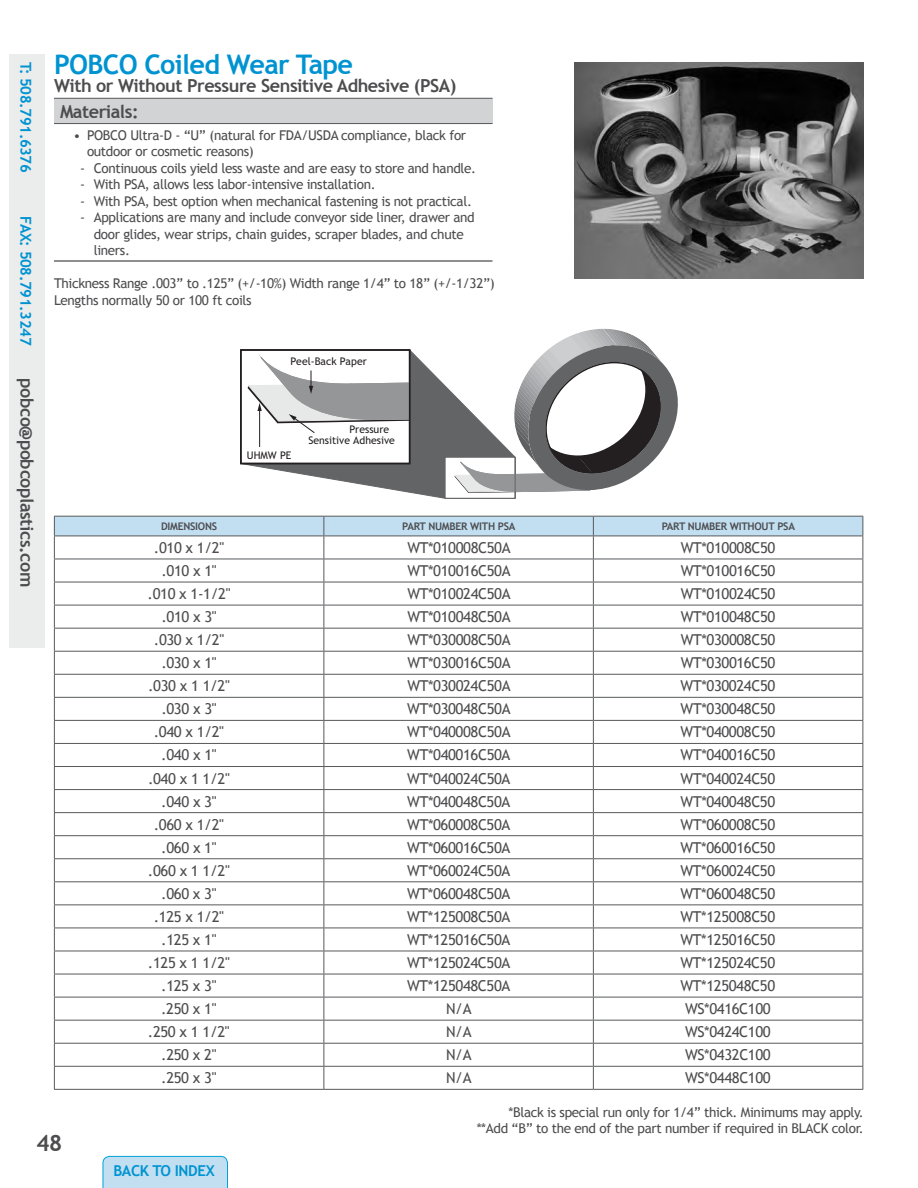
<style>
.page{position:relative;width:918px;height:1188px;background:#fff}
.page>*{position:absolute;margin:0;border:0;box-sizing:border-box;transform-origin:0 0}
.t1{font:700 27px "Trebuchet MS";letter-spacing:-.025em;color:#0093d1}
.t2{font:700 22.5px "Trebuchet MS";color:#4d4d4f}
.Trebuchet_Body{font:700 18px "Trebuchet MS";letter-spacing:-.025em;color:#4d4d4f}
.Part_Number_10pt{font:15px "Trebuchet MS";letter-spacing:-.025em;color:#4d4d4f}
.t3{font:700 15px "Trebuchet MS";letter-spacing:-.025em;color:#0093d1}
.t4{font:13.5px/16.5px "Trebuchet MS";letter-spacing:-.025em;color:#4d4d4f}
.Part_Number{font:700 10.5px "Trebuchet MS";letter-spacing:-.025em;color:#4d4d4f}
.t5{font:10.5px/11.2px "Trebuchet MS";color:#231f20}
</style>
<div class="page">
<div style="left:103px;top:1156px;width:125px;height:32px;background:#c2dff2"></div>
<div style="left:9px;top:54px;width:36px;height:594px;background:#ebecec"></div>
<div style="left:54px;top:98px;width:438px;height:26px;background:#d1d3d4"></div>
<hr style="left:54px;top:98px;width:438px;height:1px;background:#58595b">
<hr style="left:54px;top:123px;width:438px;height:1px;background:#58595b">
<hr style="left:54px;top:261px;width:438px;height:1px;background:#231f20">
<hr style="left:54px;top:1089px;width:270px;height:1px;background:#58595b">
<hr style="left:324px;top:1089px;width:269px;height:1px;background:#58595b">
<hr style="left:593px;top:1089px;width:270px;height:1px;background:#58595b">
<svg style="left:54px;top:516px;width:809px;height:573px"></svg>
<hr style="left:54px;top:536px;width:270px;height:1px;background:#58595b">
<hr style="left:324px;top:536px;width:269px;height:1px;background:#58595b">
<hr style="left:593px;top:536px;width:270px;height:1px;background:#58595b">
<img style="left:575px;top:62px;width:289px;height:217px">
<svg style="left:240px;top:329px;width:438px;height:170px"></svg>
<p class="t1" style="left:54px;top:47px;width:301px">POBCO Coiled Wear Tape</p>
<p class="Trebuchet_Body" style="left:54px;top:74px;width:404px">With or Without Pressure Sensitive Adhesive (PSA)</p>
<p class="Trebuchet_Body" style="left:60px;top:100px;width:80px">Materials:</p>
<p class="t4" style="left:87px;top:127px;width:381px;text-indent:-14px">• POBCO Ultra-D - “U” (natural for FDA/USDA compliance, black for outdoor or cosmetic reasons)</p>
<p class="t4" style="left:80px;top:160px;width:397px">- Continuous coils yield less waste and are easy to store and handle.</p>
<p class="t4" style="left:80px;top:176px;width:297px">- With PSA, allows less labor-intensive installation.</p>
<p class="t4" style="left:80px;top:193px;width:393px">- With PSA, best option when mechanical fastening is not practical.</p>
<p class="t4" style="left:94px;top:209px;width:382px;text-indent:-14px">- Applications are many and include conveyor side liner, drawer and door glides, wear strips, chain guides, scraper blades, and chute liners.</p>
<p class="t4" style="left:54px;top:276px;width:442px">Thickness Range .003” to .125” (+/-10%) Width range 1/4” to 18” (+/-1/32”)</p>
<p class="t4" style="left:54px;top:292px;width:199px">Lengths normally 50 or 100 ft coils</p>
<p class="t3" style="left:35px;top:62px;width:113px;rotate:90deg">T: 508.791.6376</p>
<p class="t3" style="left:35px;top:216px;width:131px;rotate:90deg">FAX: 508.791.3247</p>
<p class="Trebuchet_Body" style="left:38px;top:378px;width:211px;rotate:90deg">pobco@pobcoplastics.com</p>
<p class="t5" style="left:290px;top:356px;width:78px">Peel-Back Paper</p>
<p class="t5" style="left:308px;top:424px;width:88px;text-indent:41px">Pressure<br>Sensitive Adhesive</p>
<p class="t5" style="left:247px;top:450px;width:46px">UHMW PE</p>
<p class="Part_Number" style="left:161px;top:520px;width:58px">DIMENSIONS</p>
<p class="Part_Number" style="left:402px;top:520px;width:115px">PART NUMBER WITH PSA</p>
<p class="Part_Number" style="left:662px;top:520px;width:135px">PART NUMBER WITHOUT PSA</p>
<p class="Part_Number_10pt" style="left:154px;top:539px;width:72px">.010 x 1/2"</p>
<p class="Part_Number_10pt" style="left:407px;top:539px;width:105px">WT*010008C50A</p>
<p class="Part_Number_10pt" style="left:681px;top:539px;width:96px">WT*010008C50</p>
<p class="Part_Number_10pt" style="left:161px;top:562px;width:57px">.010 x 1"</p>
<p class="Part_Number_10pt" style="left:407px;top:562px;width:105px">WT*010016C50A</p>
<p class="Part_Number_10pt" style="left:681px;top:562px;width:96px">WT*010016C50</p>
<p class="Part_Number_10pt" style="left:148px;top:585px;width:84px">.010 x 1-1/2"</p>
<p class="Part_Number_10pt" style="left:407px;top:585px;width:105px">WT*010024C50A</p>
<p class="Part_Number_10pt" style="left:681px;top:585px;width:96px">WT*010024C50</p>
<p class="Part_Number_10pt" style="left:161px;top:608px;width:57px">.010 x 3"</p>
<p class="Part_Number_10pt" style="left:407px;top:608px;width:105px">WT*010048C50A</p>
<p class="Part_Number_10pt" style="left:681px;top:608px;width:96px">WT*010048C50</p>
<p class="Part_Number_10pt" style="left:154px;top:631px;width:72px">.030 x 1/2"</p>
<p class="Part_Number_10pt" style="left:407px;top:631px;width:105px">WT*030008C50A</p>
<p class="Part_Number_10pt" style="left:681px;top:631px;width:96px">WT*030008C50</p>
<p class="Part_Number_10pt" style="left:161px;top:654px;width:57px">.030 x 1"</p>
<p class="Part_Number_10pt" style="left:407px;top:654px;width:105px">WT*030016C50A</p>
<p class="Part_Number_10pt" style="left:681px;top:654px;width:96px">WT*030016C50</p>
<p class="Part_Number_10pt" style="left:148px;top:677px;width:83px">.030 x 1 1/2"</p>
<p class="Part_Number_10pt" style="left:407px;top:677px;width:105px">WT*030024C50A</p>
<p class="Part_Number_10pt" style="left:681px;top:677px;width:96px">WT*030024C50</p>
<p class="Part_Number_10pt" style="left:161px;top:700px;width:57px">.030 x 3"</p>
<p class="Part_Number_10pt" style="left:407px;top:700px;width:105px">WT*030048C50A</p>
<p class="Part_Number_10pt" style="left:681px;top:700px;width:96px">WT*030048C50</p>
<p class="Part_Number_10pt" style="left:154px;top:723px;width:72px">.040 x 1/2"</p>
<p class="Part_Number_10pt" style="left:407px;top:723px;width:105px">WT*040008C50A</p>
<p class="Part_Number_10pt" style="left:681px;top:723px;width:96px">WT*040008C50</p>
<p class="Part_Number_10pt" style="left:161px;top:746px;width:57px">.040 x 1"</p>
<p class="Part_Number_10pt" style="left:407px;top:746px;width:105px">WT*040016C50A</p>
<p class="Part_Number_10pt" style="left:681px;top:746px;width:96px">WT*040016C50</p>
<p class="Part_Number_10pt" style="left:148px;top:769px;width:83px">.040 x 1 1/2"</p>
<p class="Part_Number_10pt" style="left:407px;top:769px;width:105px">WT*040024C50A</p>
<p class="Part_Number_10pt" style="left:681px;top:769px;width:96px">WT*040024C50</p>
<p class="Part_Number_10pt" style="left:161px;top:792px;width:57px">.040 x 3"</p>
<p class="Part_Number_10pt" style="left:407px;top:792px;width:105px">WT*040048C50A</p>
<p class="Part_Number_10pt" style="left:681px;top:792px;width:96px">WT*040048C50</p>
<p class="Part_Number_10pt" style="left:154px;top:815px;width:72px">.060 x 1/2"</p>
<p class="Part_Number_10pt" style="left:407px;top:815px;width:105px">WT*060008C50A</p>
<p class="Part_Number_10pt" style="left:681px;top:815px;width:96px">WT*060008C50</p>
<p class="Part_Number_10pt" style="left:161px;top:839px;width:57px">.060 x 1"</p>
<p class="Part_Number_10pt" style="left:407px;top:839px;width:105px">WT*060016C50A</p>
<p class="Part_Number_10pt" style="left:681px;top:839px;width:96px">WT*060016C50</p>
<p class="Part_Number_10pt" style="left:148px;top:862px;width:83px">.060 x 1 1/2"</p>
<p class="Part_Number_10pt" style="left:407px;top:862px;width:105px">WT*060024C50A</p>
<p class="Part_Number_10pt" style="left:681px;top:862px;width:96px">WT*060024C50</p>
<p class="Part_Number_10pt" style="left:161px;top:885px;width:57px">.060 x 3"</p>
<p class="Part_Number_10pt" style="left:407px;top:885px;width:105px">WT*060048C50A</p>
<p class="Part_Number_10pt" style="left:681px;top:885px;width:96px">WT*060048C50</p>
<p class="Part_Number_10pt" style="left:154px;top:908px;width:72px">.125 x 1/2"</p>
<p class="Part_Number_10pt" style="left:407px;top:908px;width:105px">WT*125008C50A</p>
<p class="Part_Number_10pt" style="left:681px;top:908px;width:96px">WT*125008C50</p>
<p class="Part_Number_10pt" style="left:161px;top:931px;width:57px">.125 x 1"</p>
<p class="Part_Number_10pt" style="left:407px;top:931px;width:105px">WT*125016C50A</p>
<p class="Part_Number_10pt" style="left:681px;top:931px;width:96px">WT*125016C50</p>
<p class="Part_Number_10pt" style="left:148px;top:954px;width:83px">.125 x 1 1/2"</p>
<p class="Part_Number_10pt" style="left:407px;top:954px;width:105px">WT*125024C50A</p>
<p class="Part_Number_10pt" style="left:681px;top:954px;width:96px">WT*125024C50</p>
<p class="Part_Number_10pt" style="left:161px;top:977px;width:57px">.125 x 3"</p>
<p class="Part_Number_10pt" style="left:407px;top:977px;width:105px">WT*125048C50A</p>
<p class="Part_Number_10pt" style="left:681px;top:977px;width:96px">WT*125048C50</p>
<p class="Part_Number_10pt" style="left:161px;top:1000px;width:57px">.250 x 1"</p>
<p class="Part_Number_10pt" style="left:446px;top:1000px;width:27px">N/A</p>
<p class="Part_Number_10pt" style="left:685px;top:1000px;width:87px">WS*0416C100</p>
<p class="Part_Number_10pt" style="left:148px;top:1023px;width:83px">.250 x 1 1/2"</p>
<p class="Part_Number_10pt" style="left:446px;top:1023px;width:27px">N/A</p>
<p class="Part_Number_10pt" style="left:685px;top:1023px;width:87px">WS*0424C100</p>
<p class="Part_Number_10pt" style="left:161px;top:1046px;width:57px">.250 x 2"</p>
<p class="Part_Number_10pt" style="left:446px;top:1046px;width:27px">N/A</p>
<p class="Part_Number_10pt" style="left:685px;top:1046px;width:87px">WS*0432C100</p>
<p class="Part_Number_10pt" style="left:161px;top:1069px;width:57px">.250 x 3"</p>
<p class="Part_Number_10pt" style="left:446px;top:1069px;width:27px">N/A</p>
<p class="Part_Number_10pt" style="left:685px;top:1069px;width:87px">WS*0448C100</p>
<p class="t4" style="left:508px;top:1104px;width:357px">*Black is special run only for 1/4” thick. Minimums may apply.</p>
<p class="t4" style="left:477px;top:1120px;width:389px">**Add “B” to the end of the part number if required in BLACK color.</p>
<h2 class="t2" style="left:37px;top:1129px;width:27px">48</h2>
<p class="t3" style="left:113px;top:1161px;width:103px">BACK TO INDEX</p>
</div>
